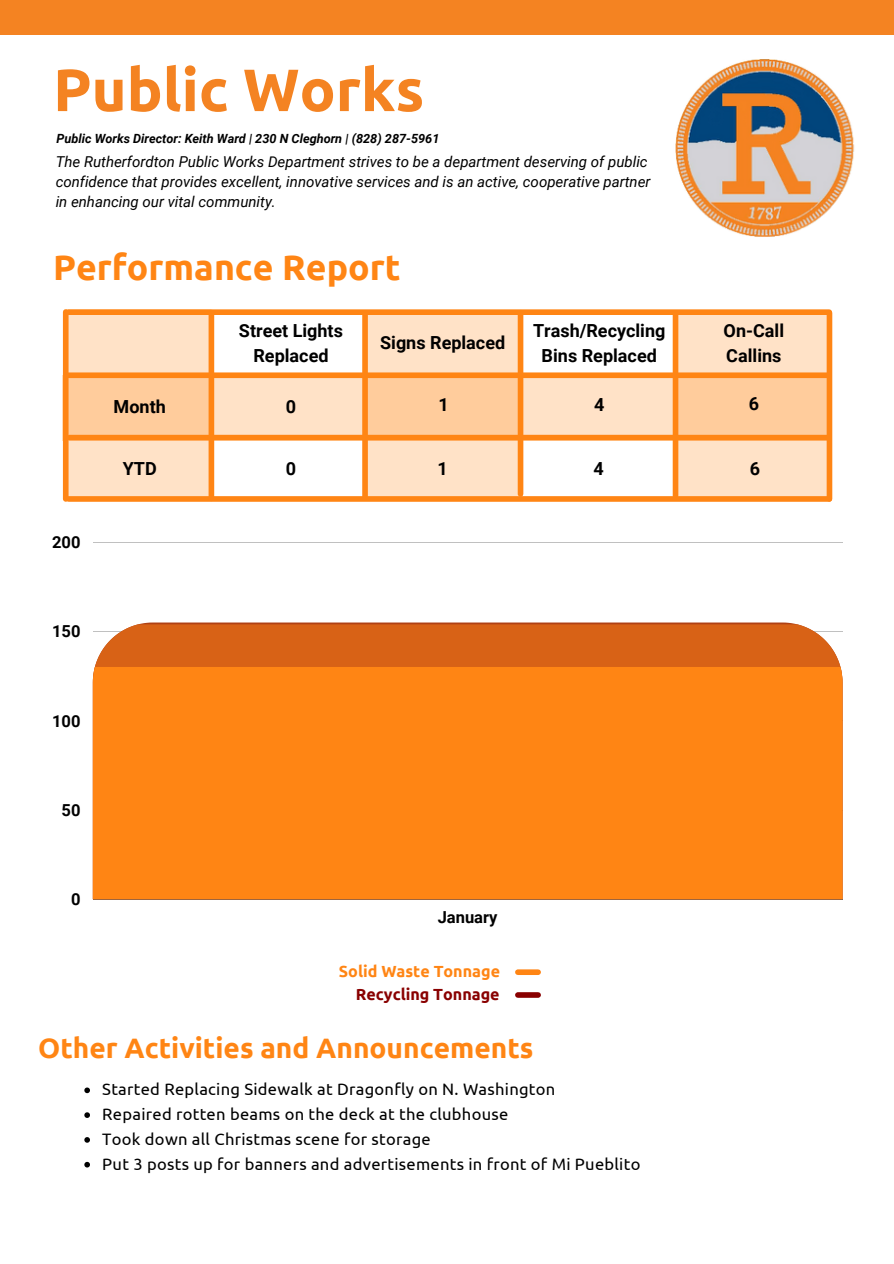
<style>
.page{position:relative;width:894px;height:1264px;background:#fff}
.page>*{position:absolute;margin:0;border:0;box-sizing:border-box;transform-origin:0 0}
.t1{font:700 59.55px "Ubuntu";color:#f48322}
.t2{font:700 35.55px "Ubuntu";color:#ff8514}
.t3{font:700 28.05px "Ubuntu";color:#ff8514}
.t4{font:700 18px/24.8px "Roboto";color:#000;text-align:center}
.t5{font:16.5px "Ubuntu";letter-spacing:.015em;color:#000}
.t6{font:700 16.5px "Roboto";color:#000}
.t7{font:700 16.05px "Ubuntu";color:#ff8514}
.t8{font:700 16.05px "Ubuntu";color:#890000}
.t9{font:italic 15px/20.2px "Roboto";color:#000}
.t10{font:italic 700 12.6px "Roboto";color:#000}
</style>
<div class="page">
<hr style="left:93px;top:542px;width:749px;height:1px;background:#000">
<hr style="left:93px;top:899px;width:749px;height:1px;background:#000">
<div style="left:93px;top:624px;width:749px;height:43px;background:#d86216"></div>
<div style="left:93px;top:667px;width:749px;height:232px;background:#ff8514"></div>
<div style="left:0;top:0;width:893px;height:35px;background:#f48322"></div>
<svg style="left:84px;top:1087px;width:6px;height:6px"></svg>
<svg style="left:84px;top:1112px;width:6px;height:5px"></svg>
<svg style="left:84px;top:1137px;width:6px;height:5px"></svg>
<svg style="left:84px;top:1161px;width:6px;height:6px"></svg>
<img style="left:675px;top:60px;width:180px;height:267px">
<div style="left:517px;top:969px;width:21px;height:6px;background:#ff8514"></div>
<div style="left:517px;top:992px;width:21px;height:5px;background:#890000"></div>
<div style="left:365px;top:312px;width:155px;height:189px;background:#ffe2c7"></div>
<div style="left:67px;top:309px;width:144px;height:189px;background:#ffe2c7"></div>
<div style="left:678px;top:315px;width:151px;height:181px;background:#ffe2c7"></div>
<svg style="left:62px;top:375px;width:763px;height:65px;background:#ffd4ac"></svg>
<div style="left:69px;top:309px;width:760px;height:6px;background:#ff8514"></div>
<div style="left:69px;top:372px;width:760px;height:6px;background:#ff8514"></div>
<div style="left:69px;top:435px;width:757px;height:5px;background:#ff8514"></div>
<div style="left:68px;top:496px;width:761px;height:6px;background:#ff8514"></div>
<div style="left:826px;top:313px;width:6px;height:186px;background:#ff8514"></div>
<div style="left:517px;top:313px;width:6px;height:181px;background:#ff8514"></div>
<div style="left:208px;top:312px;width:6px;height:186px;background:#ff8514"></div>
<div style="left:63px;top:312px;width:6px;height:187px;background:#ff8514"></div>
<div style="left:362px;top:315px;width:6px;height:181px;background:#ff8514"></div>
<div style="left:672px;top:314px;width:6px;height:181px;background:#ff8514"></div>
<p class="t1" style="left:53px;top:56px;width:372px">Public Works</p>
<p class="t10" style="left:57px;top:131px;width:384px">Public Works Director: Keith Ward | 230 N Cleghorn | (828) 287-5961</p>
<p class="t9" style="left:56px;top:151px;width:596px">The Rutherfordton Public Works Department strives to be a department deserving of public confidence that provides excellent, innovative services and is an active, cooperative partner in enhancing our vital community.</p>
<p class="t2" style="left:53px;top:246px;width:349px">Performance Report</p>
<p class="t4" style="left:239px;top:318px;width:105px">Street Lights<br>Replaced</p>
<p class="t4" style="left:380px;top:331px;width:126px">Signs Replaced</p>
<p class="t4" style="left:533px;top:318px;width:134px">Trash/Recycling</p>
<p class="t4" style="left:541px;top:343px;width:117px">Bins Replaced</p>
<p class="t4" style="left:114px;top:394px;width:54px">Month</p>
<p class="t4" style="left:286px;top:395px;width:12px">0</p>
<p class="t4" style="left:438px;top:392px;width:12px">1</p>
<p class="t4" style="left:594px;top:392px;width:12px">4</p>
<p class="t4" style="left:123px;top:456px;width:35px">YTD</p>
<p class="t4" style="left:286px;top:456px;width:12px">0</p>
<p class="t4" style="left:437px;top:456px;width:12px">1</p>
<p class="t4" style="left:593px;top:456px;width:12px">4</p>
<p class="t6" style="left:52px;top:533px;width:30px">200</p>
<p class="t6" style="left:52px;top:622px;width:30px">150</p>
<p class="t6" style="left:52px;top:711px;width:30px">100</p>
<p class="t6" style="left:61px;top:800px;width:20px">50</p>
<p class="t6" style="left:71px;top:889px;width:11px">0</p>
<p class="t6" style="left:437px;top:907px;width:61px">January</p>
<p class="t7" style="left:339px;top:962px;width:162px">Solid Waste Tonnage</p>
<p class="t8" style="left:355px;top:985px;width:145px">Recycling Tonnage</p>
<p class="t3" style="left:38px;top:1031px;width:496px">Other Activities and Announcements</p>
<p class="t5" style="left:102px;top:1079px;width:454px">Started Replacing Sidewalk at Dragonfly on N. Washington</p>
<p class="t5" style="left:102px;top:1104px;width:407px">Repaired rotten beams on the deck at the clubhouse</p>
<p class="t5" style="left:102px;top:1129px;width:330px">Took down all Christmas scene for storage</p>
<p class="t5" style="left:102px;top:1154px;width:539px">Put 3 posts up for banners and advertisements in front of Mi Pueblito</p>
<p class="t4" style="left:723px;top:318px;width:62px">On-Call</p>
<p class="t4" style="left:726px;top:343px;width:57px">Callins</p>
<p class="t4" style="left:748px;top:391px;width:12px">6</p>
<p class="t4" style="left:749px;top:456px;width:12px">6</p>
</div>
